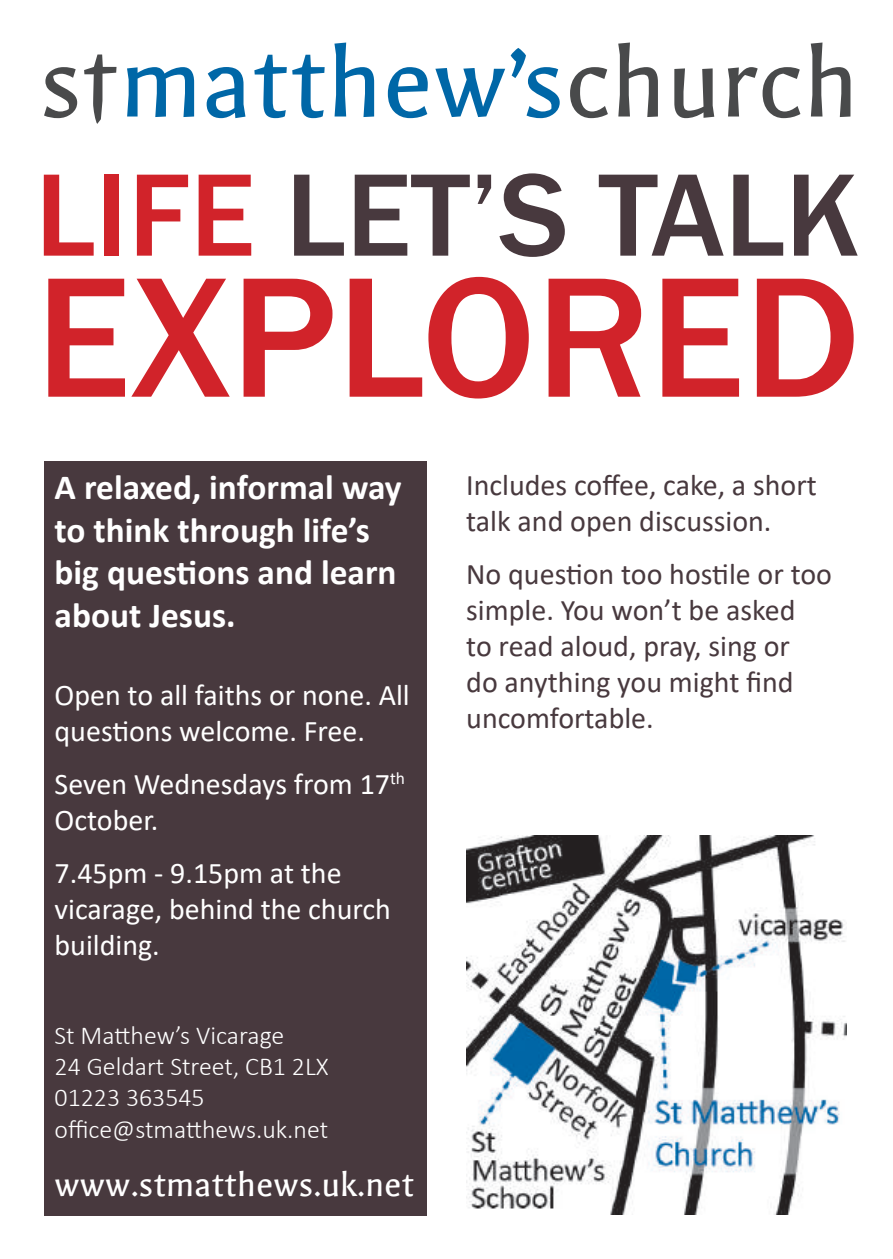
<style>
.page{position:relative;width:893px;height:1259px;background:#fff}
.page>*{position:absolute;margin:0;border:0;box-sizing:border-box;transform-origin:0 0}
.t1{font:500 177px "Franklin Gothic";color:#d1232a}
.t2{font:500 121.5px "Franklin Gothic";color:#48393e}
.t3{font:37.2px "Galdeano";color:#fff}
.t4{font:700 35.4px/42.6px "Calibri";color:#fff}
.t5{font:30px/36px "Calibri";color:#48393e}
.t6{font:30px/36px "Calibri";color:#fff}
.t7{font:300 25.8px/31.5px "Calibri";color:#fff}
.s1{color:#d1232a}
</style>
<div class="page">
<div style="left:44px;top:461px;width:383px;height:755px;background:#48393e"></div>
<svg style="left:44px;top:67px;width:33px;height:51px"></svg>
<svg style="left:127px;top:67px;width:67px;height:50px"></svg>
<svg style="left:207px;top:67px;width:38px;height:51px"></svg>
<svg style="left:254px;top:55px;width:71px;height:63px"></svg>
<svg style="left:334px;top:43px;width:40px;height:74px"></svg>
<svg style="left:388px;top:67px;width:40px;height:51px"></svg>
<svg style="left:435px;top:68px;width:70px;height:49px"></svg>
<svg style="left:511px;top:48px;width:49px;height:70px"></svg>
<svg style="left:570px;top:67px;width:38px;height:51px"></svg>
<svg style="left:618px;top:43px;width:40px;height:74px"></svg>
<svg style="left:674px;top:68px;width:40px;height:50px"></svg>
<svg style="left:728px;top:67px;width:72px;height:51px"></svg>
<svg style="left:811px;top:43px;width:39px;height:74px"></svg>
<svg style="left:84px;top:54px;width:33px;height:70px"></svg>
<img style="left:466px;top:836px;width:380px;height:378px">
<h2 class="t2" style="left:35px;top:140px;width:826px"><span class="s1">LIFE</span> LET’S TALK</h2>
<h1 class="t1" style="left:35px;top:228px;width:826px">EXPLORED</h1>
<p class="t4" style="left:55px;top:465px;width:349px">A relaxed, informal way to think through life’s big questions and learn about Jesus.</p>
<p class="t6" style="left:55px;top:676px;width:357px">Open to all faiths or none. All questions welcome. Free.</p>
<p class="t6" style="left:55px;top:765px;width:352px">Seven Wednesdays from 17<sup>th<br></sup>October.</p>
<p class="t6" style="left:55px;top:854px;width:338px">7.45pm - 9.15pm at the vicarage, behind the church building.</p>
<p class="t7" style="left:55px;top:1019px;width:276px">St Matthew’s Vicarage<br>24 Geldart Street, CB1 2LX<br>01223 363545 office@stmatthews.uk.net</p>
<p class="t3" style="left:55px;top:1165px;width:361px">www.stmatthews.uk.net</p>
<p class="t5" style="left:466px;top:466px;width:352px">Includes coffee, cake, a short talk and open discussion.</p>
<p class="t5" style="left:466px;top:555px;width:367px">No question too hostile or too simple. You won’t be asked<br>to read aloud, pray, sing or<br>do anything you might find uncomfortable.</p>
</div>
